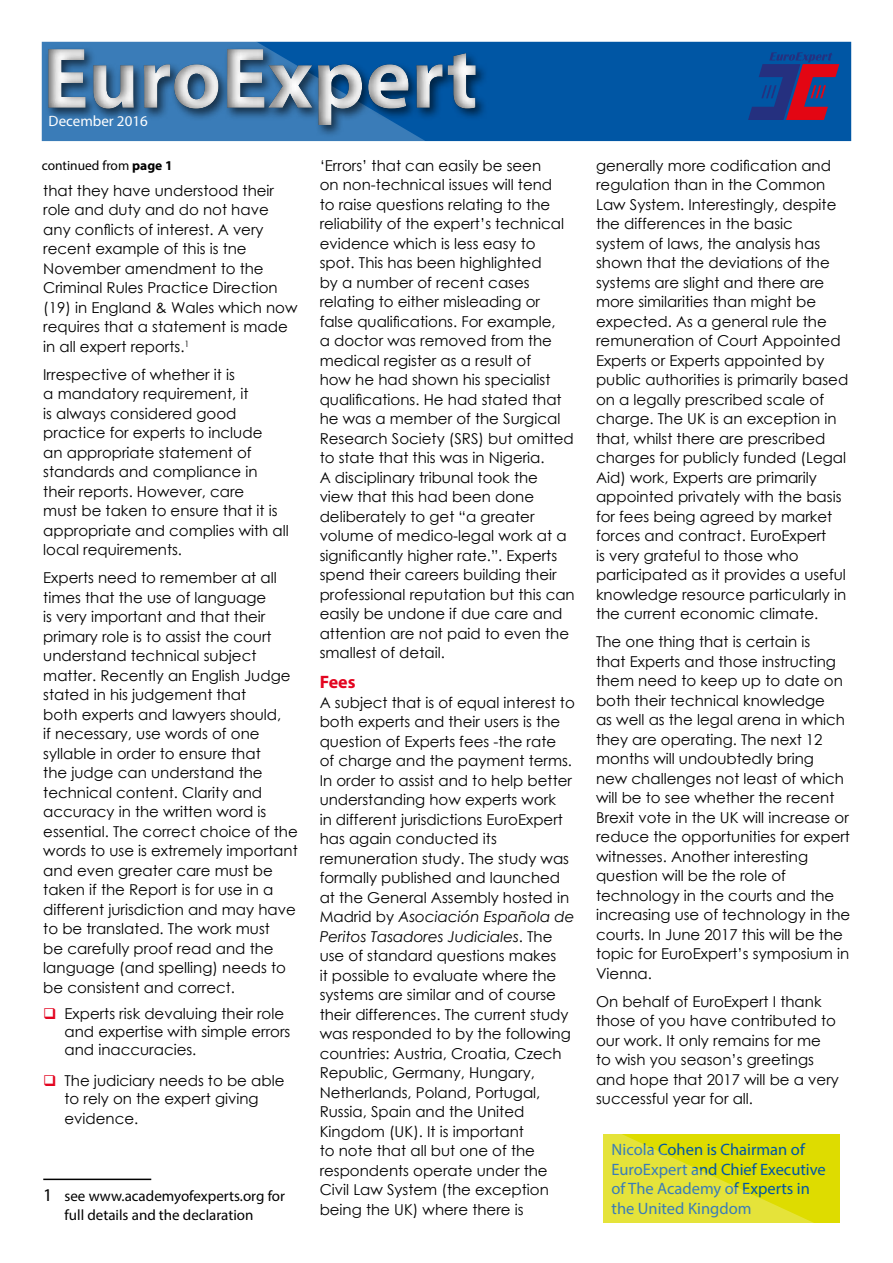
<style>
.page{position:relative;width:893px;height:1263px;background:#fff}
.page>*{position:absolute;margin:0;border:0;box-sizing:border-box;transform-origin:0 0}
.t1{font:700 87px "Myriad Pro";color:#fff}
.t2{font:700 18px "Myriad Pro";color:#e30520}
.t3{font:16.5px/19.8px "Myriad Pro";color:#0056a4}
.t4{font:15px/19.5px "Century Gothic";color:#000}
.t5{font:15px/19.5px "Myriad Pro";color:#000}
.t6{font:15px "Myriad Pro";color:#fff}
.t7{font:13.5px "Myriad Pro";color:#000}
.s1{font-weight:700}
.s2{font-size:18px}
.s3{font-style:italic}
</style>
<div class="page">
<div style="left:42px;top:42px;width:809px;height:99px;background:#0056a4"></div>
<svg style="left:41px;top:137px;width:410px;height:5px;background:#5a92c3"></svg>
<svg style="left:748px;top:52px;width:91px;height:68px"></svg>
<div style="left:28px;top:21px;width:562px;height:116px;background:#000;opacity:.6"></div>
<hr style="left:43px;top:1178px;width:108px;height:2px;background:#000">
<svg style="left:603px;top:1134px;width:237px;height:89px;background:#e1df1c"></svg>
<h1 class="t1" style="left:43px;top:22px;width:437px">EuroExpert</h1>
<p class="t6" style="left:49px;top:112px;width:101px">December 2016</p>
<p class="t7" style="left:42px;top:157px;width:132px">continued from <span class="s1">page 1</span></p>
<p class="t4" style="left:43px;top:180px;width:256px">that they have understood their role and duty and do not have any conflicts of interest. A very recent example of this is tne<br>November amendment to the<br>Criminal Rules Practice Direction (19) in England &amp; Wales which now requires that a statement is made in all expert reports.<sup>1</sup></p>
<p class="t4" style="left:43px;top:364px;width:247px">Irrespective of whether it is<br>a mandatory requirement, it<br>is always considered good practice for experts to include<br>an appropriate statement of standards and compliance in their reports. However, care<br>must be taken to ensure that it is appropriate and complies with all local requirements.</p>
<p class="t4" style="left:43px;top:568px;width:256px">Experts need to remember at all times that the use of language<br>is very important and that their primary role is to assist the court understand technical subject matter. Recently an English Judge stated in his judgement that<br>both experts and lawyers should,<br>if necessary, use words of one syllable in order to ensure that<br>the judge can understand the technical content. Clarity and accuracy in the written word is essential. The correct choice of the words to use is extremely important and even greater care must be taken if the Report is for use in a different jurisdiction and may have to be translated. The work must<br>be carefully proof read and the language (and spelling) needs to be consistent and correct.</p>
<p class="t4" style="left:65px;top:1005px;width:227px;line-height:18px">Experts risk devaluing their role and expertise with simple errors and inaccuracies.</p>
<p class="t4" style="left:65px;top:1071px;width:221px;line-height:18px">The judiciary needs to be able to rely on the expert giving</p>
<p class="t4" style="left:65px;top:1108px;width:75px">evidence.</p>
<p class="t5" style="left:65px;top:1186px;width:222px;text-indent:-21px"><span class="s2">1</span> see www.academyofexperts.org for full details and the declaration</p>
<p class="t4" style="left:320px;top:155px;width:257px">‘Errors’ that can easily be seen<br>on non-technical issues will tend<br>to raise questions relating to the reliability of the expert’s technical evidence which is less easy to<br>spot. This has been highlighted<br>by a number of recent cases relating to either misleading or false qualifications. For example,<br>a doctor was removed from the medical register as a result of<br>how he had shown his specialist qualifications. He had stated that he was a member of the Surgical<br>Research Society (SRS) but omitted to state that this was in Nigeria.<br>A disciplinary tribunal took the view that this had been done deliberately to get “a greater volume of medico-legal work at a significantly higher rate.”. Experts spend their careers building their professional reputation but this can easily be undone if due care and attention are not paid to even the smallest of detail.</p>
<p class="t2" style="left:320px;top:671px;width:37px">Fees</p>
<p class="t4" style="left:320px;top:692px;width:257px">A subject that is of equal interest to both experts and their users is the question of Experts fees -the rate<br>of charge and the payment terms.<br>In order to assist and to help better understanding how experts work<br>in different jurisdictions EuroExpert has again conducted its remuneration study. The study was formally published and launched at the General Assembly hosted in<br>Madrid by <span class="s3">Asociación Española de<br>Peritos Tasadores Judiciales</span>. The use of standard questions makes<br>it possible to evaluate where the systems are similar and of course their differences. The current study was responded to by the following countries: Austria, Croatia, Czech<br>Republic, Germany, Hungary,<br>Netherlands, Poland, Portugal,<br>Russia, Spain and the United<br>Kingdom (UK). It is important<br>to note that all but one of the respondents operate under the<br>Civil Law System (the exception being the UK) where there is</p>
<p class="t4" style="left:596px;top:155px;width:254px">generally more codification and regulation than in the Common<br>Law System. Interestingly, despite the differences in the basic<br>system of laws, the analysis has shown that the deviations of the systems are slight and there are more similarities than might be expected. As a general rule the remuneration of Court Appointed<br>Experts or Experts appointed by public authorities is primarily based on a legally prescribed scale of charge. The UK is an exception in that, whilst there are prescribed charges for publicly funded (Legal<br>Aid) work, Experts are primarily appointed privately with the basis for fees being agreed by market forces and contract. EuroExpert<br>is very grateful to those who participated as it provides a useful knowledge resource particularly in the current economic climate.</p>
<p class="t4" style="left:596px;top:632px;width:256px">The one thing that is certain is<br>that Experts and those instructing them need to keep up to date on both their technical knowledge<br>as well as the legal arena in which they are operating. The next 12 months will undoubtedly bring<br>new challenges not least of which will be to see whether the recent<br>Brexit vote in the UK will increase or reduce the opportunities for expert witnesses. Another interesting question will be the role of technology in the courts and the increasing use of technology in the courts. In June 2017 this will be the topic for EuroExpert’s symposium in<br>Vienna.</p>
<p class="t4" style="left:596px;top:991px;width:244px">On behalf of EuroExpert I thank those of you have contributed to our work. It only remains for me to wish you season’s greetings and hope that 2017 will be a very successful year for all.</p>
<p class="t3" style="left:611px;top:1139px;width:216px">Nicola Cohen is Chairman of<br>EuroExpert and Chief Executive of The Academy of Experts in the United Kingdom</p>
</div>
